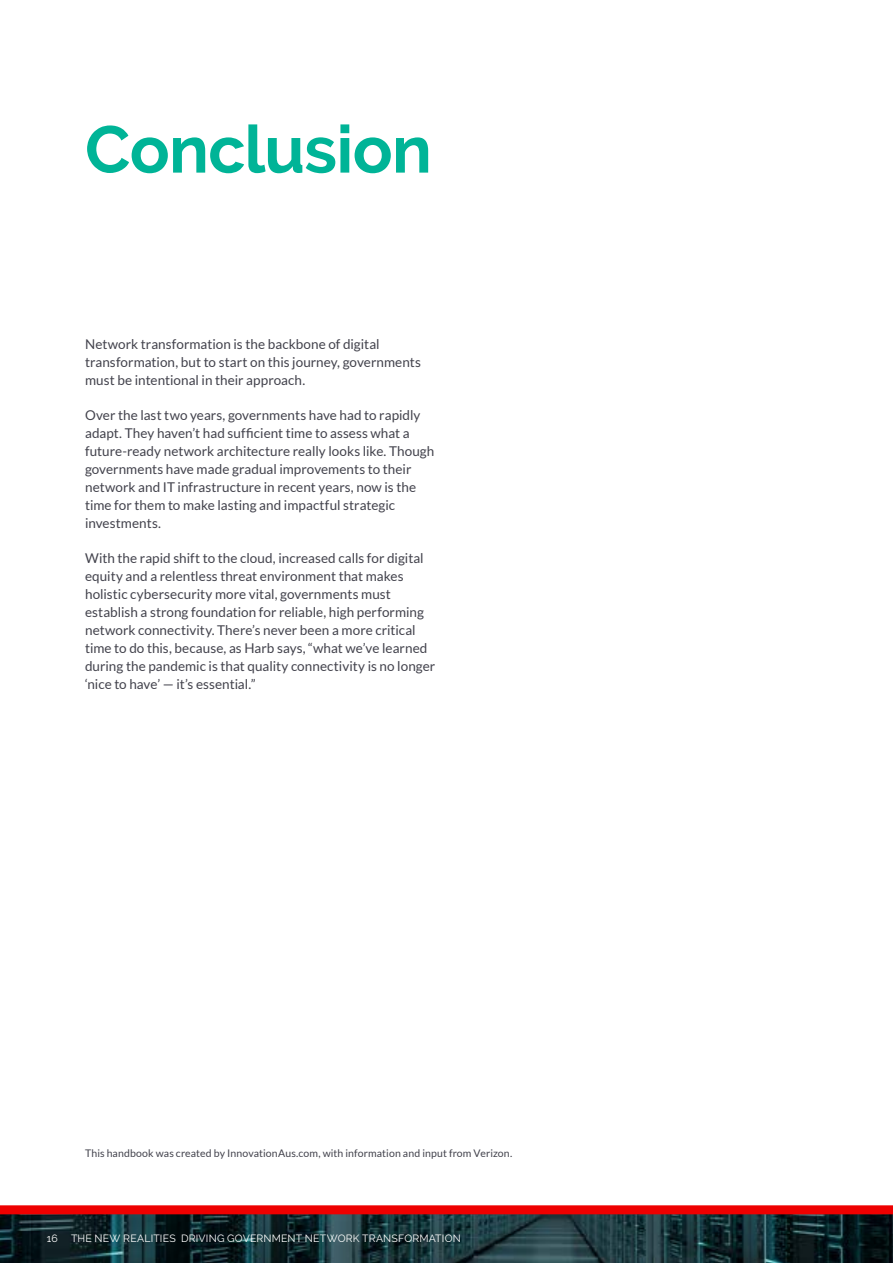
<style>
.page{position:relative;width:893px;height:1263px;background:#fff}
.page>*{position:absolute;margin:0;border:0;box-sizing:border-box;transform-origin:0 0}
.t1{font:700 66px "Raleway";letter-spacing:-.01em;color:#00b497}
.t2{font:13.5px/18px "Lato";color:#42424c}
.t3{font:10.5px "Lato";letter-spacing:.01em;color:#42424c}
.t4{font:10.5px "Raleway";letter-spacing:.015em;color:#fff}
</style>
<div class="page">
<img style="left:0;top:1214px;width:893px;height:48px">
<div style="left:0;top:1205px;width:893px;height:9px;background:#e00"></div>
<h1 class="t1" style="left:85px;top:112px;width:348px">Conclusion</h1>
<p class="t2" style="left:85px;top:335px;width:337px">Network transformation is the backbone of digital transformation, but to start on this journey, governments must be intentional in their approach.</p>
<p class="t2" style="left:85px;top:406px;width:351px">Over the last two years, governments have had to rapidly adapt. They haven’t had sufficient time to assess what a future-ready network architecture really looks like. Though governments have made gradual improvements to their network and IT infrastructure in recent years, now is the time for them to make lasting and impactful strategic investments.</p>
<p class="t2" style="left:85px;top:549px;width:352px">With the rapid shift to the cloud, increased calls for digital equity and a relentless threat environment that makes holistic cybersecurity more vital, governments must establish a strong foundation for reliable, high performing network connectivity. There’s never been a more critical time to do this, because, as Harb says, “what we’ve learned during the pandemic is that quality connectivity is no longer ‘nice to have’ — it’s essential.”</p>
<p class="t3" style="left:85px;top:1147px;width:429px">This handbook was created by InnovationAus.com, with information and input from Verizon.</p>
<p class="t4" style="left:47px;top:1233px;width:12px">16</p>
<p class="t4" style="left:71px;top:1233px;width:391px">THE NEW REALITIES DRIVING GOVERNMENT NETWORK TRANSFORMATION</p>
</div>
